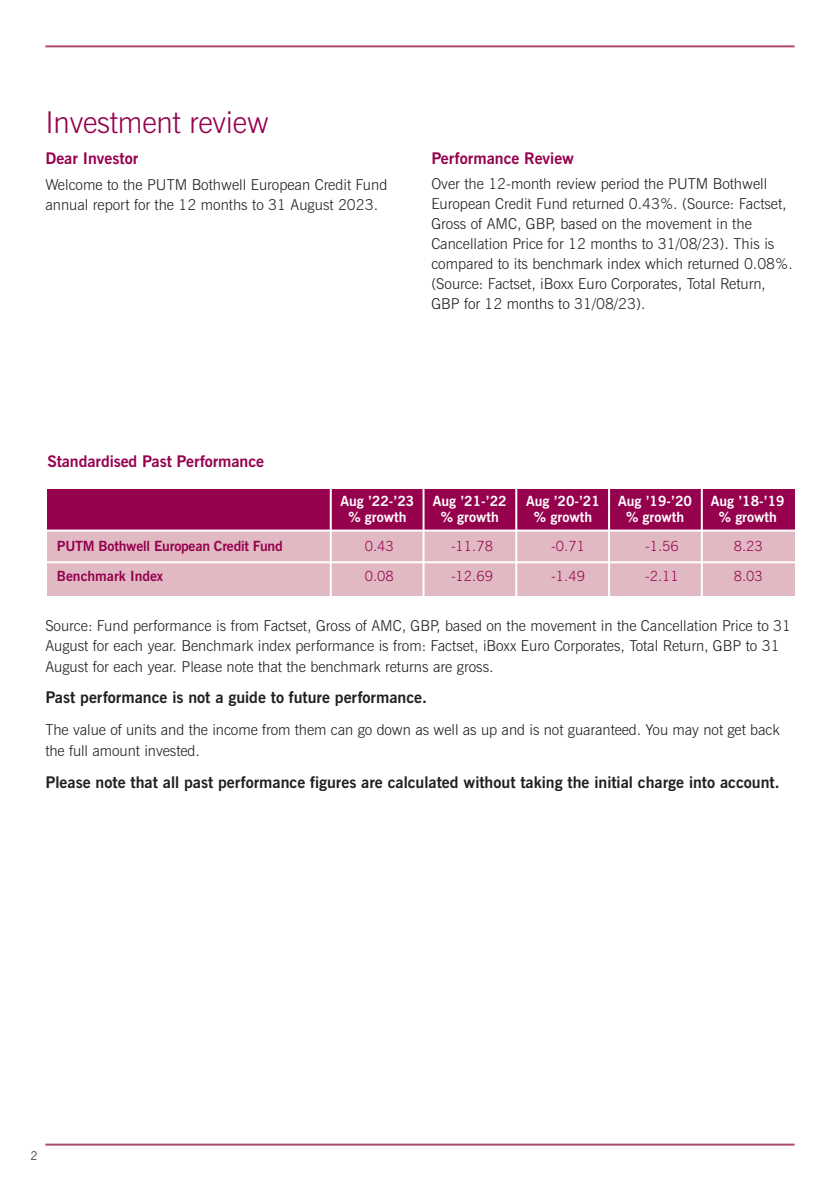
<style>
.page{position:relative;width:840px;height:1191px;background:#fff}
.page>*{position:absolute;margin:0;border:0;box-sizing:border-box;transform-origin:0 0}
.t1{font:300 30px "News Gothic BT";letter-spacing:-.01em;color:#96014e}
.t2{font:700 16px "News Gothic BT";color:#231f20}
.t3{font:700 16px "News Gothic BT";letter-spacing:-.005em;color:#96014e}
.t4{font:300 15px/20px "News Gothic BT";color:#231f20}
.t5{font:700 14px "News Gothic BT";color:#fff}
.t6{font:300 14px "News Gothic BT";color:#96014e}
.t7{font:700 14px "News Gothic BT";letter-spacing:-.015em;color:#96014e}
.t8{font:300 12px "News Gothic BT";color:#231f20}
</style>
<div class="page">
<div style="left:47px;top:489px;width:747px;height:42px;background:#96014e"></div>
<div style="left:47px;top:531px;width:747px;height:64px;background:#e0b9c3"></div>
<hr style="left:700px;top:489px;width:2px;height:114px;background:#fff">
<hr style="left:607px;top:489px;width:2px;height:114px;background:#fff">
<hr style="left:515px;top:489px;width:2px;height:113px;background:#fff">
<hr style="left:422px;top:489px;width:2px;height:115px;background:#fff">
<hr style="left:45px;top:561px;width:752px;height:2px;background:#fff">
<hr style="left:45px;top:529px;width:752px;height:2px;background:#fff">
<hr style="left:45px;top:45px;width:749px;height:2px;background:#ab4b6d">
<hr style="left:45px;top:1143px;width:749px;height:2px;background:#ab4b6d">
<hr style="left:329px;top:489px;width:2px;height:114px;background:#fff">
<h1 class="t1" style="left:45px;top:111px;width:225px">Investment review</h1>
<p class="t3" style="left:45px;top:149px;width:94px">Dear Investor</p>
<p class="t4" style="left:45px;top:176px;width:343px">Welcome to the PUTM Bothwell European Credit Fund annual report for the 12 months to 31 August 2023.</p>
<p class="t3" style="left:431px;top:149px;width:144px">Performance Review</p>
<p class="t4" style="left:431px;top:175px;width:363px">Over the 12-month review period the PUTM Bothwell European Credit Fund returned 0.43%. (Source: Factset, Gross of AMC, GBP, based on the movement in the Cancellation Price for 12 months to 31/08/23). This is compared to its benchmark index which returned 0.08%. (Source: Factset, iBoxx Euro Corporates, Total Return, GBP for 12 months to 31/08/23).</p>
<p class="t3" style="left:47px;top:452px;width:218px">Standardised Past Performance</p>
<p class="t5" style="left:340px;top:493px;width:75px">Aug ’22-’23</p>
<p class="t5" style="left:432px;top:493px;width:75px">Aug ’21-’22</p>
<p class="t5" style="left:526px;top:493px;width:75px">Aug ’20-’21</p>
<p class="t5" style="left:618px;top:493px;width:75px">Aug ’19-’20</p>
<p class="t5" style="left:710px;top:493px;width:75px">Aug ’18-’19</p>
<p class="t5" style="left:348px;top:509px;width:60px">% growth</p>
<p class="t5" style="left:440px;top:509px;width:60px">% growth</p>
<p class="t5" style="left:533px;top:509px;width:60px">% growth</p>
<p class="t5" style="left:625px;top:509px;width:60px">% growth</p>
<p class="t5" style="left:718px;top:509px;width:60px">% growth</p>
<p class="t7" style="left:57px;top:538px;width:227px">PUTM Bothwell European Credit Fund</p>
<p class="t6" style="left:364px;top:541px;width:31px">0.43</p>
<p class="t6" style="left:451px;top:541px;width:44px">-11.78</p>
<p class="t6" style="left:551px;top:541px;width:35px">-0.71</p>
<p class="t6" style="left:644px;top:541px;width:35px">-1.56</p>
<p class="t6" style="left:733px;top:541px;width:31px">8.23</p>
<p class="t7" style="left:57px;top:568px;width:108px">Benchmark Index</p>
<p class="t6" style="left:364px;top:571px;width:31px">0.08</p>
<p class="t6" style="left:451px;top:571px;width:44px">-12.69</p>
<p class="t6" style="left:551px;top:571px;width:35px">-1.49</p>
<p class="t6" style="left:644px;top:571px;width:35px">-2.11</p>
<p class="t6" style="left:733px;top:571px;width:31px">8.03</p>
<p class="t4" style="left:45px;top:616px;width:746px;line-height:20.6px">Source: Fund performance is from Factset, Gross of AMC, GBP, based on the movement in the Cancellation Price to 31<br>August for each year. Benchmark index performance is from: Factset, iBoxx Euro Corporates, Total Return, GBP to 31<br>August for each year. Please note that the benchmark returns are gross.</p>
<p class="t2" style="left:45px;top:688px;width:383px">Past performance is not a guide to future performance.</p>
<p class="t4" style="left:45px;top:721px;width:735px;line-height:20.6px">The value of units and the income from them can go down as well as up and is not guaranteed. You may not get back the full amount invested.</p>
<p class="t2" style="left:45px;top:772px;width:735px">Please note that all past performance figures are calculated without taking the initial charge into account.</p>
<p class="t8" style="left:31px;top:1151px;width:9px">2</p>
</div>
